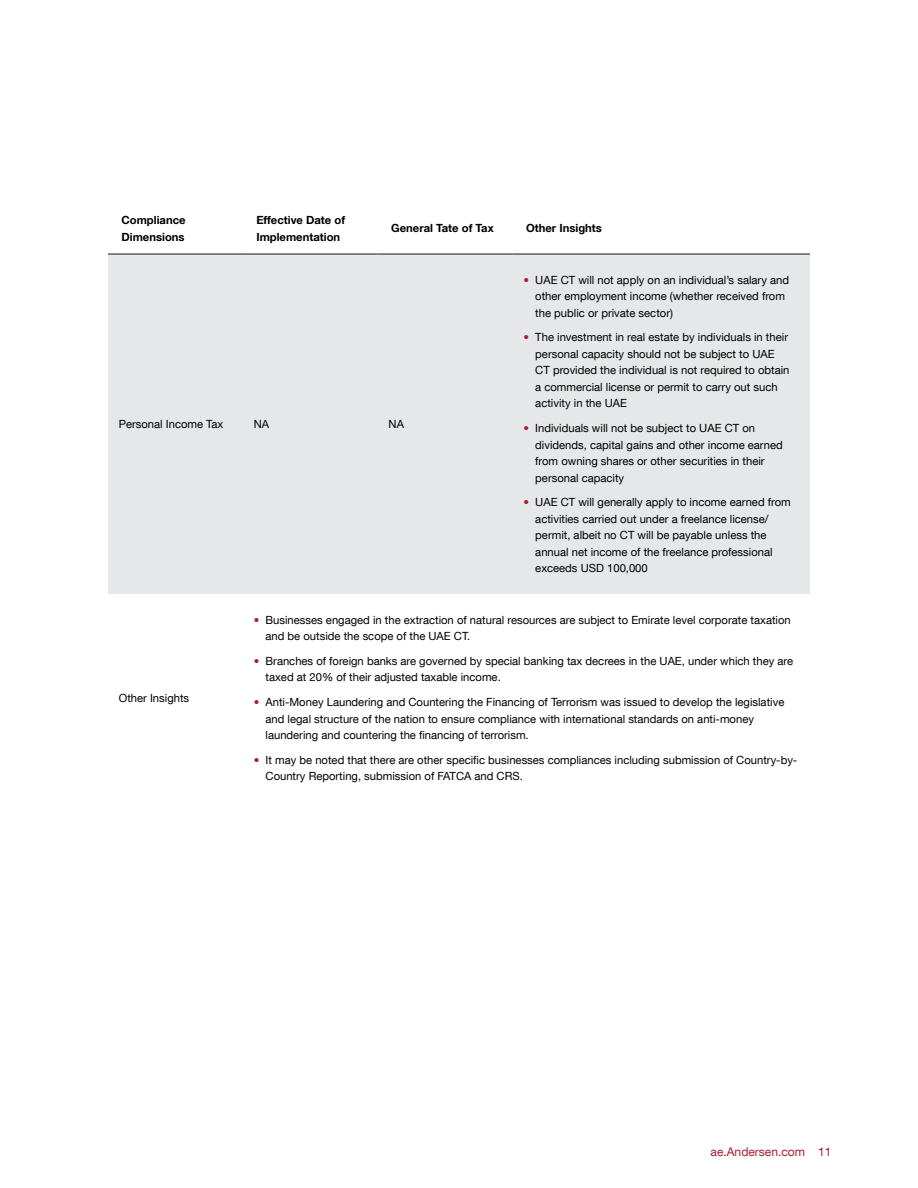
<style>
.page{position:relative;width:918px;height:1188px;background:#fff}
.page>*{position:absolute;margin:0;border:0;box-sizing:border-box;transform-origin:0 0}
.t1{font:12px "Helvetica Neue LT Com";color:#a91a2d}
.t2{font:11.25px/16.5px "Helvetica Neue LT Com";color:#000}
.t3{font:700 11.25px/16.5px "Helvetica Neue LT Com";color:#000}
.s1{color:#a91a2d}
</style>
<div class="page">
<div style="left:108px;top:255px;width:702px;height:339px;background:#e6e7e8"></div>
<hr style="left:108px;top:254px;width:135px;height:1px;background:#0e1821">
<hr style="left:243px;top:254px;width:135px;height:1px;background:#0e1821">
<hr style="left:378px;top:254px;width:135px;height:1px;background:#0e1821">
<hr style="left:513px;top:254px;width:297px;height:1px;background:#0e1821">
<p class="t3" style="left:122px;top:211px;width:66px">Compliance<br>Dimensions</p>
<p class="t3" style="left:256px;top:211px;width:90px">Effective Date of<br>Implementation</p>
<p class="t3" style="left:391px;top:220px;width:104px">General Tate of Tax</p>
<p class="t3" style="left:526px;top:220px;width:77px">Other Insights</p>
<p class="t2" style="left:119px;top:416px;width:106px">Personal Income Tax</p>
<p class="t2" style="left:254px;top:416px;width:17px">NA</p>
<p class="t2" style="left:389px;top:416px;width:17px">NA</p>
<p class="t2" style="left:535px;top:271px;width:255px;text-indent:-12px"><span class="s1">•</span> UAE CT will not apply on an individual’s salary and other employment income (whether received from the public or private sector)</p>
<p class="t2" style="left:535px;top:329px;width:256px;text-indent:-12px"><span class="s1">•</span> The investment in real estate by individuals in their personal capacity should not be subject to UAE CT provided the individual is not required to obtain a commercial license or permit to carry out such activity in the UAE</p>
<p class="t2" style="left:535px;top:420px;width:249px;text-indent:-12px"><span class="s1">•</span> Individuals will not be subject to UAE CT on dividends, capital gains and other income earned from owning shares or other securities in their personal capacity</p>
<p class="t2" style="left:535px;top:494px;width:257px;text-indent:-12px"><span class="s1">•</span> UAE CT will generally apply to income earned from activities carried out under a freelance license/ permit, albeit no CT will be payable unless the annual net income of the freelance professional exceeds USD 100,000</p>
<p class="t2" style="left:119px;top:690px;width:72px">Other Insights</p>
<p class="t2" style="left:266px;top:611px;width:527px;text-indent:-12px"><span class="s1">•</span> Businesses engaged in the extraction of natural resources are subject to Emirate level corporate taxation and be outside the scope of the UAE CT.</p>
<p class="t2" style="left:266px;top:652px;width:529px;text-indent:-12px"><span class="s1">•</span> Branches of foreign banks are governed by special banking tax decrees in the UAE, under which they are taxed at 20% of their adjusted taxable income.</p>
<p class="t2" style="left:266px;top:694px;width:520px;text-indent:-12px"><span class="s1">•</span> Anti-Money Laundering and Countering the Financing of Terrorism was issued to develop the legislative and legal structure of the nation to ensure compliance with international standards on anti-money laundering and countering the financing of terrorism.</p>
<p class="t2" style="left:266px;top:751px;width:533px;text-indent:-12px"><span class="s1">•</span> It may be noted that there are other specific businesses compliances including submission of Country-by-<br>Country Reporting, submission of FATCA and CRS.</p>
<p class="t1" style="left:711px;top:1144px;width:122px">ae.Andersen.com 11</p>
</div>
